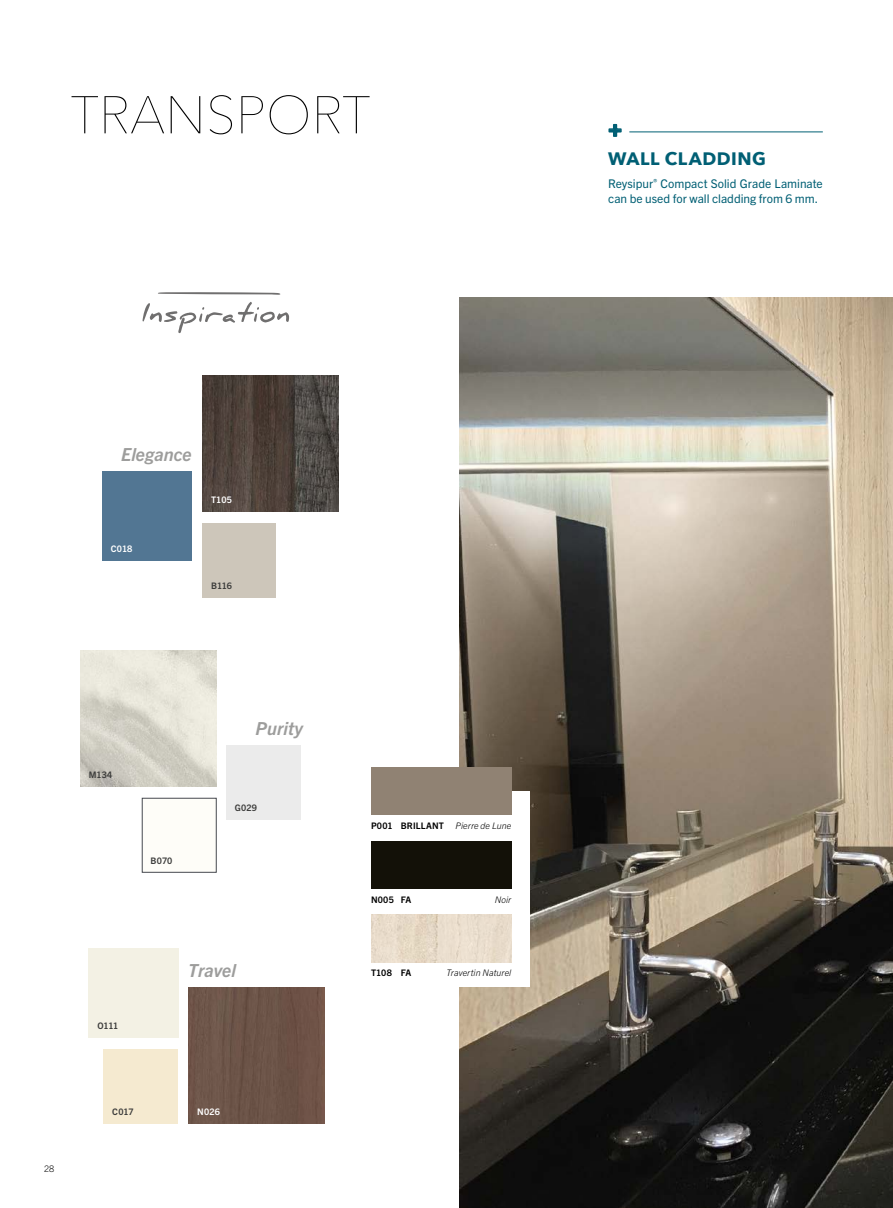
<style>
.page{position:relative;width:893px;height:1208px;background:#fff}
.page>*{position:absolute;margin:0;border:0;box-sizing:border-box;transform-origin:0 0}
.t1{font:200 52.5px "Avenir Next";color:#000}
.t2{font:700 21px "Avenir Next";color:#005f74}
.t3{font:italic 700 18px "Trade Gothic Next LT Pro";color:#9d9d9c}
.t4{font:700 18px "Avenir Next";letter-spacing:.03em;color:#005f74}
.t5{font:12px/14.4px "Trade Gothic Next LT Pro";color:#005f74}
.t6{font:italic 300 9px "Trade Gothic Next LT Pro";letter-spacing:.005em;color:#000}
.t7{font:700 9px "Trade Gothic Next LT Pro";letter-spacing:.02em;color:#000}
.t8{font:700 9px "Trade Gothic Next LT Pro";letter-spacing:-.005em;color:#3c3c3b}
.t9{font:700 9px "Trade Gothic Next LT Pro";letter-spacing:.02em;color:#fff}
.t10{font:300 9px "Trade Gothic Next LT Pro";color:#000}
</style>
<div class="page">
<img style="left:459px;top:298px;width:434px;height:910px">
<div style="left:373px;top:790px;width:157px;height:196px;background:#fff"></div>
<img style="left:371px;top:914px;width:140px;height:48px">
<div style="left:371px;top:840px;width:140px;height:48px;background:#131108"></div>
<div style="left:371px;top:767px;width:140px;height:47px;background:#908273"></div>
<img style="left:203px;top:376px;width:136px;height:136px">
<div style="left:203px;top:523px;width:73px;height:74px;background:#cdc6ba"></div>
<div style="left:189px;top:987px;width:136px;height:136px;background:#6d5448"></div>
<div style="left:104px;top:1049px;width:74px;height:74px;background:#f5ead0"></div>
<img style="left:80px;top:650px;width:136px;height:136px">
<div style="left:142px;top:798px;width:74px;height:74px;background:#fefdf8"></div>
<div style="left:142px;top:798px;width:74px;height:74px;border:1px solid #464950"></div>
<div style="left:226px;top:745px;width:75px;height:74px;background:#ebebeb"></div>
<div style="left:102px;top:471px;width:90px;height:89px;background:#527693"></div>
<svg style="left:608px;top:123px;width:14px;height:14px"></svg>
<hr style="left:629px;top:132px;width:194px;height:1px;background:#005f74">
<svg style="left:142px;top:302px;width:147px;height:31px"></svg>
<svg style="left:158px;top:292px;width:123px;height:3px"></svg>
<h1 class="t1" style="left:71px;top:84px;width:301px">TRANSPORT</h1>
<h2 class="t2" style="left:608px;top:117px;width:15px">+</h2>
<h3 class="t4" style="left:608px;top:148px;width:160px">WALL CLADDING</h3>
<p class="t5" style="left:608px;top:176px;width:216px">Reysipur<sup>®</sup> Compact Solid Grade Laminate can be used for wall cladding from 6 mm.</p>
<h3 class="t3" style="left:121px;top:442px;width:72px">Elegance</h3>
<p class="t9" style="left:111px;top:542px;width:23px">C018</p>
<p class="t9" style="left:211px;top:494px;width:22px">T105</p>
<p class="t8" style="left:211px;top:579px;width:22px">B116</p>
<p class="t8" style="left:89px;top:768px;width:25px">M134</p>
<p class="t8" style="left:151px;top:854px;width:23px">B070</p>
<h3 class="t3" style="left:255px;top:715px;width:49px">Purity</h3>
<p class="t8" style="left:235px;top:801px;width:24px">G029</p>
<p class="t10" style="left:44px;top:1162px;width:12px">28</p>
<p class="t8" style="left:97px;top:1019px;width:23px">O111</p>
<h3 class="t3" style="left:188px;top:958px;width:49px">Travel</h3>
<p class="t8" style="left:112px;top:1105px;width:23px">C017</p>
<p class="t9" style="left:197px;top:1105px;width:24px">N026</p>
<p class="t7" style="left:371px;top:819px;width:74px">P001 BRILLANT</p>
<p class="t6" style="left:456px;top:819px;width:57px">Pierre de Lune</p>
<p class="t7" style="left:371px;top:893px;width:42px">N005 FA</p>
<p class="t6" style="left:495px;top:893px;width:18px">Noir</p>
<p class="t7" style="left:371px;top:966px;width:42px">T108 FA</p>
<p class="t6" style="left:447px;top:966px;width:66px">Travertin Naturel</p>
</div>
